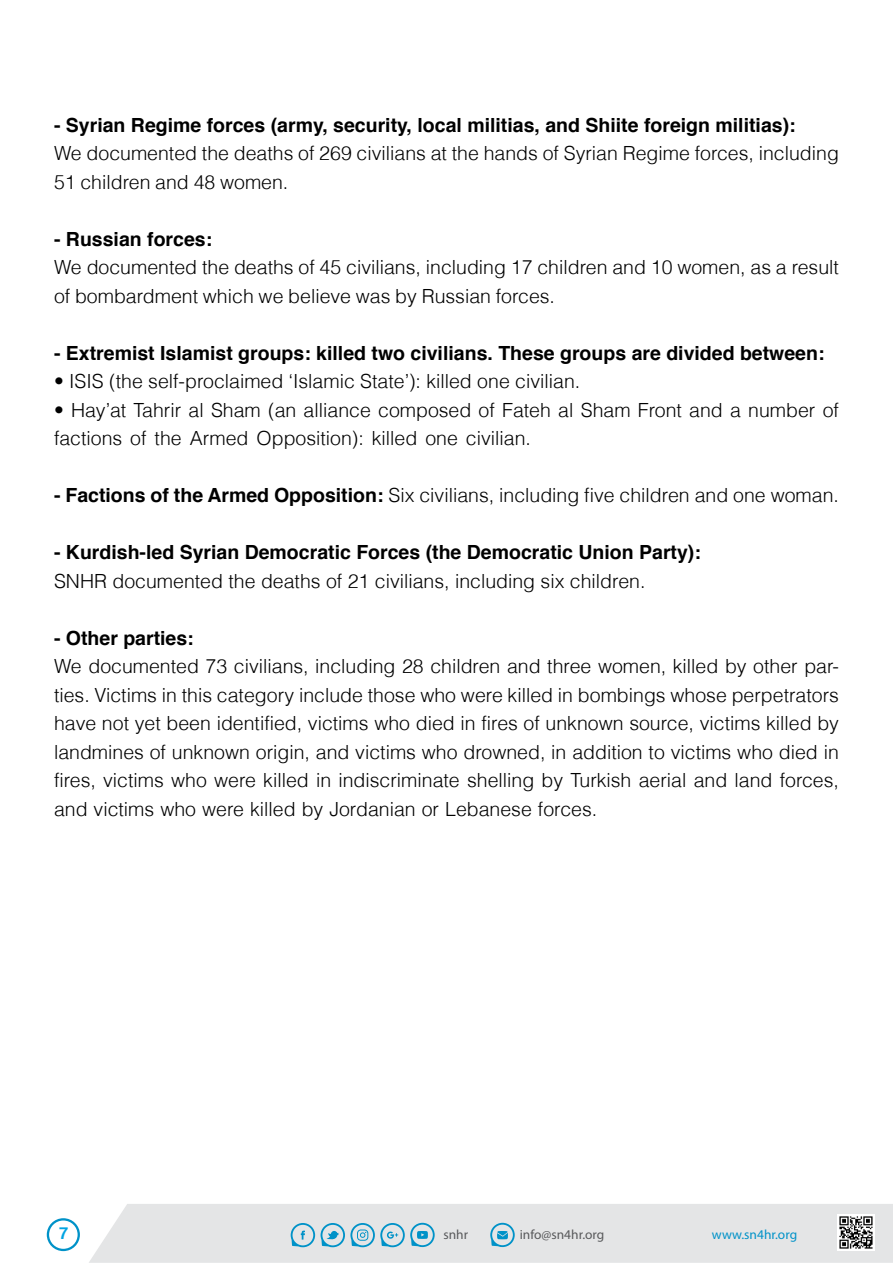
<style>
.page{position:relative;width:893px;height:1263px;background:#fff}
.page>*{position:absolute;margin:0;border:0;box-sizing:border-box;transform-origin:0 0}
.t1{font:300 19.5px/28.5px "Helvetica";color:#000}
.t2{font:700 19.5px "Helvetica";color:#000}
.t3{font:700 16.5px "Helvetica";color:#00a4e2}
.t4{font:13.35px "Myriad Pro";color:#58595b}
.t5{font:13.35px "Myriad Pro";color:#0092c8}
.s1{font-weight:700}
</style>
<div class="page">
<div style="left:89px;top:1204px;width:804px;height:59px;background:#e4e5e6"></div>
<svg style="left:291px;top:1223px;width:24px;height:24px"></svg>
<svg style="left:321px;top:1223px;width:114px;height:24px;background:#a1ccdd"></svg>
<svg style="left:490px;top:1223px;width:25px;height:24px"></svg>
<img style="left:837px;top:1214px;width:37px;height:37px">
<svg style="left:47px;top:1218px;width:33px;height:33px"></svg>
<p class="t2" style="left:54px;top:109px;width:743px">- Syrian Regime forces (army, security, local militias, and Shiite foreign militias :(</p>
<p class="t1" style="left:54px;top:139px;width:786px">We documented the deaths of 269 civilians at the hands of Syrian Regime forces, including<br>51 children and 48 women.</p>
<p class="t2" style="left:54px;top:223px;width:160px">- Russian forces:</p>
<p class="t1" style="left:54px;top:253px;width:786px">We documented the deaths of 45 civilians, including 17 children and 10 women, as a result of bombardment which we believe was by Russian forces.</p>
<p class="t2" style="left:54px;top:337px;width:772px">- Extremist Islamist groups: killed two civilians. These groups are divided between:</p>
<p class="t1" style="left:54px;top:367px;width:528px">• ISIS (the self-proclaimed ‘Islamic State :’ ) killed one civilian.</p>
<p class="t1" style="left:54px;top:395px;width:786px">• Hay’at Tahrir al Sham (an alliance composed of Fateh al Sham Front and a number of factions of the Armed Opposition :) killed one civilian.</p>
<p class="t1" style="left:54px;top:481px;width:786px"><span class="s1">- Factions of the Armed Opposition:</span> Six civilians, including five children and one woman.</p>
<p class="t2" style="left:54px;top:537px;width:648px">- Kurdish-led Syrian Democratic Forces (the Democratic Union Party :(</p>
<p class="t1" style="left:54px;top:566px;width:593px">SNHR documented the deaths of 21 civilians, including six children.</p>
<p class="t2" style="left:54px;top:622px;width:141px">- Other parties:</p>
<p class="t1" style="left:54px;top:680px;width:786px">ties. Victims in this category include those who were killed in bombings whose perpetrators</p>
<p class="t1" style="left:54px;top:652px;width:786px">We documented 73 civilians, including 28 children and three women, killed by other par-</p>
<p class="t1" style="left:54px;top:709px;width:786px;text-align:justify">have not yet been identified, victims who died in fires of unknown source, victims killed by landmines of unknown origin, and victims who drowned in, addition to victims who died in fires, victims who were killed in indiscriminate shelling by Turkish aerial and land forces, and victims who were killed by Jordanian or Lebanese forces.</p>
<p class="t3" style="left:59px;top:1220px;width:11px">7</p>
<p class="t4" style="left:443px;top:1226px;width:26px">snhr</p>
<p class="t4" style="left:520px;top:1226px;width:86px">info@sn4hr.org</p>
<p class="t5" style="left:712px;top:1226px;width:87px">www.sn4hr.org</p>
</div>
